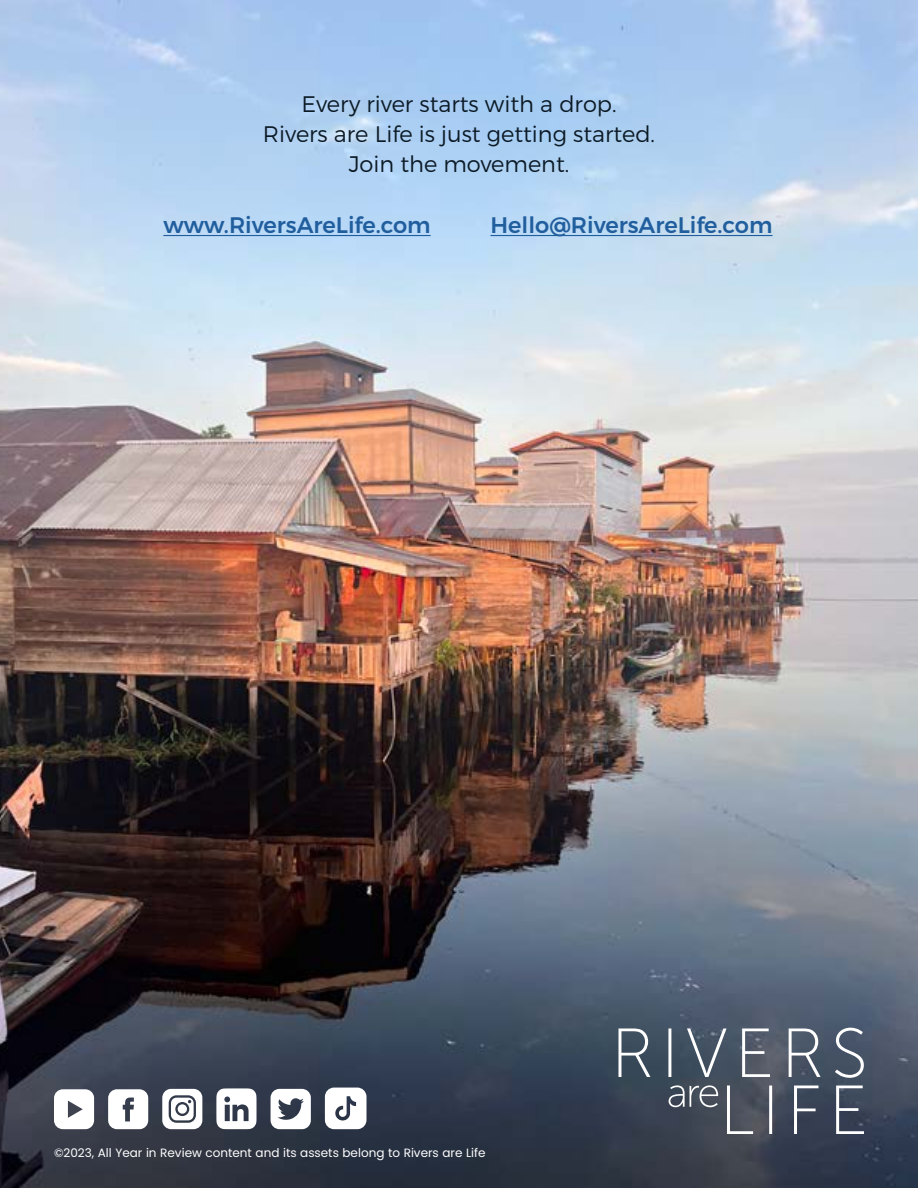
<style>
.page{position:relative;width:918px;height:1188px;background:#fff}
.page>*{position:absolute;margin:0;border:0;box-sizing:border-box;transform-origin:0 0}
.t1{font:300 22.5px/30px "Montserrat";color:#0c1a25;text-align:center}
.t2{font:500 22.5px "Montserrat";color:#215e9e}
.t3{font:12px "Poppins";color:#fff}
</style>
<div class="page">
<img style="left:0;top:0;width:918px;height:1188px">
<svg style="left:618px;top:1028px;width:246px;height:106px;background:#535d6b"></svg>
<svg style="left:108px;top:1089px;width:40px;height:40px"></svg>
<svg style="left:162px;top:1089px;width:40px;height:40px"></svg>
<div style="left:178px;top:1104px;width:9px;height:10px;background:#fff;border-radius:50%"></div>
<svg style="left:216px;top:1088px;width:41px;height:41px"></svg>
<svg style="left:271px;top:1089px;width:40px;height:40px"></svg>
<svg style="left:325px;top:1088px;width:42px;height:41px"></svg>
<svg style="left:54px;top:1089px;width:40px;height:40px"></svg>
<hr style="left:491px;top:235px;width:281px;height:1px;background:#215e9e">
<hr style="left:163px;top:235px;width:268px;height:1px;background:#215e9e">
<p class="t1" style="left:263px;top:89px;width:394px">Every river starts with a drop.<br>Rivers are Life is just getting started.<br>Join the movement.</p>
<p class="t2" style="left:163px;top:211px;width:269px">www.RiversAreLife.com</p>
<p class="t2" style="left:491px;top:211px;width:283px">Hello@RiversAreLife.com</p>
<p class="t3" style="left:54px;top:1146px;width:433px">©2023, All Year in Review content and its assets belong to Rivers are Life</p>
</div>
